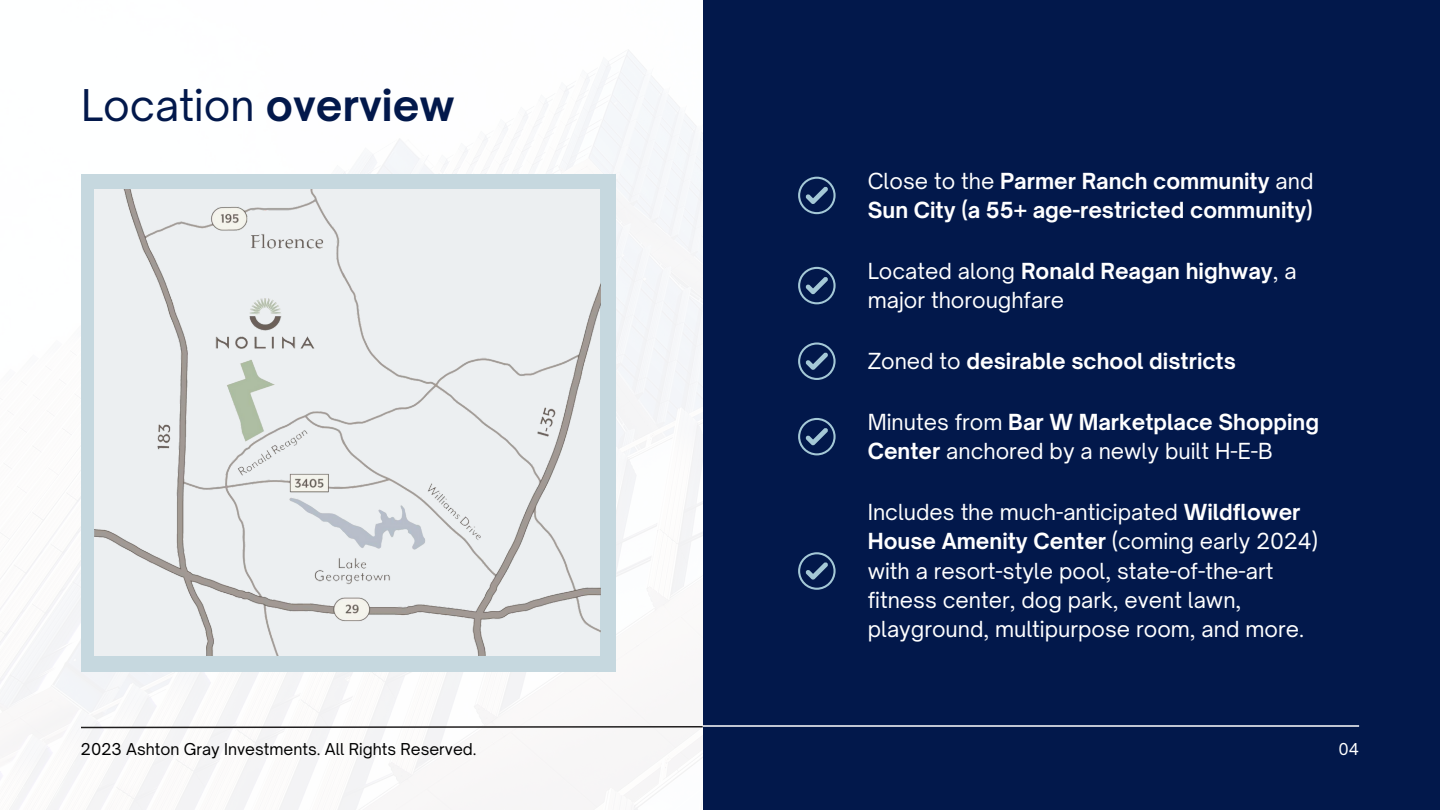
<style>
.page{position:relative;width:1440px;height:810px;background:#fff}
.page>*{position:absolute;margin:0;border:0;box-sizing:border-box;transform-origin:0 0}
.t1{font:41.8px "Open Sauce One";color:#02184b}
.t2{font:21.2px/29.2px "Open Sauce One";color:#fff}
.t3{font:700 21.2px/29.2px "Open Sauce One";color:#fff}
.t4{font:15.7px "Open Sauce One";color:#000}
.t5{font:15.7px "Open Sauce One";color:#fff}
.s1{font-weight:700}
.s2{font-weight:400}
</style>
<div class="page">
<svg style="left:79px;top:725px;width:624px;height:4px"></svg>
<div style="left:703px;top:0;width:737px;height:810px;background:#02184b"></div>
<div style="left:81px;top:174px;width:535px;height:497px;background:#c6d8df"></div>
<img style="left:95px;top:190px;width:505px;height:466px">
<hr style="left:703px;top:725px;width:656px;height:2px;background:#fff">
<svg style="left:798px;top:177px;width:38px;height:37px"></svg>
<svg style="left:798px;top:267px;width:38px;height:37px"></svg>
<svg style="left:798px;top:342px;width:38px;height:38px"></svg>
<svg style="left:798px;top:418px;width:38px;height:37px"></svg>
<svg style="left:798px;top:552px;width:38px;height:38px"></svg>
<p class="t1" style="left:81px;top:79px;width:375px">Location <span class="s1">overview</span></p>
<p class="t3" style="left:868px;top:166px;width:447px"><span class="s2">Close to the</span> Parmer Ranch community <span class="s2">and<br></span>Sun City (a 55+ age-restricted community)</p>
<p class="t2" style="left:868px;top:256px;width:431px">Located along <span class="s1">Ronald Reagan highway</span>, a major thoroughfare</p>
<p class="t3" style="left:868px;top:346px;width:370px"><span class="s2">Zoned to</span> desirable school districts</p>
<p class="t2" style="left:868px;top:407px;width:453px">Minutes from <span class="s1">Bar W Marketplace Shopping<br>Center</span> anchored by a newly built H-E-B</p>
<p class="t2" style="left:868px;top:498px;width:452px">Includes the much-anticipated <span class="s1">Wildflower House Amenity Center</span> (coming early 2024) with a resort-style pool, state-of-the-art fitness center, dog park, event lawn, playground, multipurpose room, and more.</p>
<p class="t4" style="left:81px;top:739px;width:397px">2023 Ashton Gray Investments. All Rights Reserved.</p>
<p class="t5" style="left:1338px;top:739px;width:22px">04</p>
</div>
